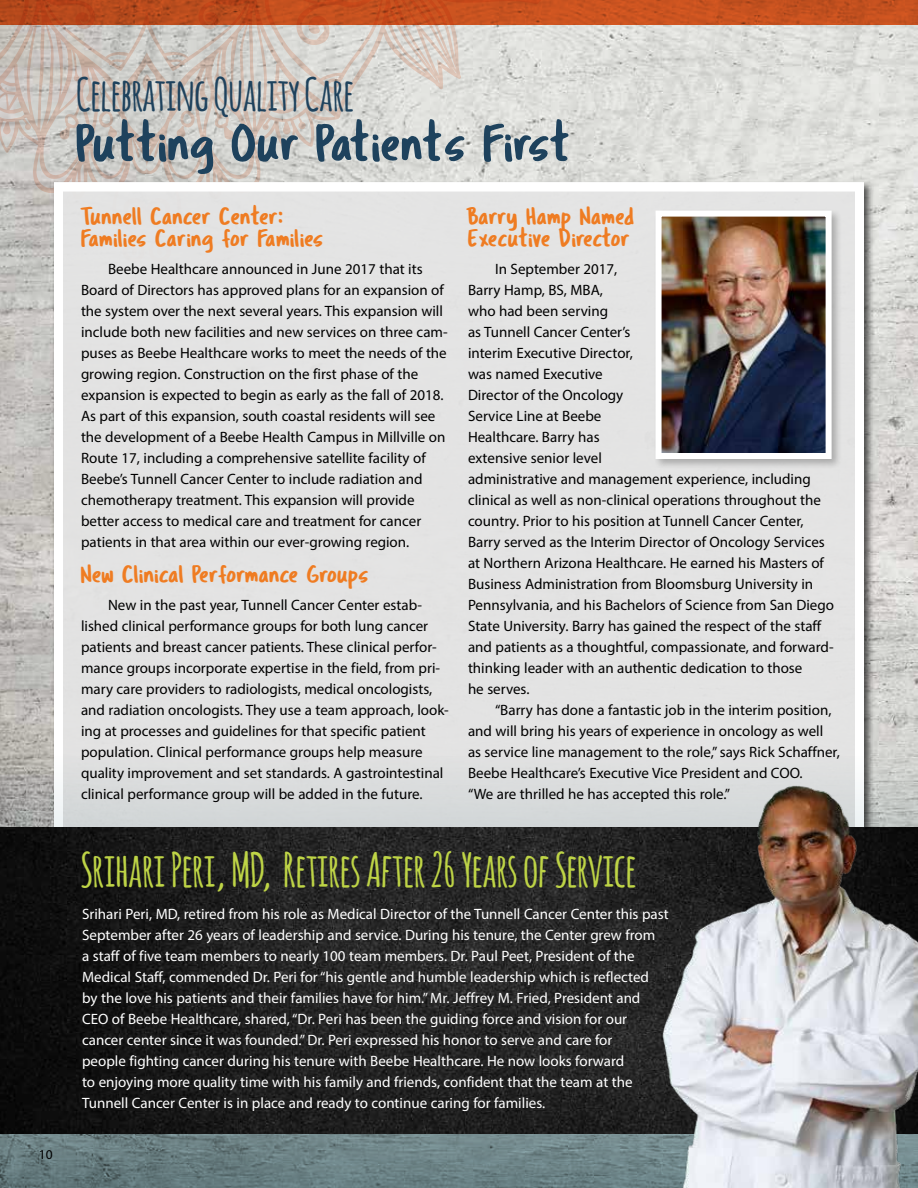
<style>
.page{position:relative;width:918px;height:1188px;background:#fff}
.page>*{position:absolute;margin:0;border:0;box-sizing:border-box;transform-origin:0 0}
.t1{font:54px "Tragic Marker";color:#1e425d}
.t2{font:700 46.5px "Amatic";color:#bed446}
.t3{font:700 45px "Amatic";color:#1e425d}
.t4{font:25.5px/22.5px "Tragic Marker";color:#ef7c22}
.t5{font:15px/21px "Myriad Pro";color:#000}
.t6{font:15px/21px "Myriad Pro";color:#fff}
.t7{font:13.5px "Myriad Pro";color:#000}
</style>
<div class="page">
<img style="left:0;top:24px;width:918px;height:732px">
<svg style="left:443px;top:24px;width:312px;height:56px;background:#dcdad5"></svg>
<svg style="left:0;top:24px;width:147px;height:241px;background:#c8bfb9"></svg>
<svg style="left:147px;top:24px;width:296px;height:156px;background:#d4cec8"></svg>
<svg style="left:175px;top:86px;width:24px;height:52px"></svg>
<svg style="left:0;top:0;width:918px;height:24px;background:#c14e1d"></svg>
<div style="left:54px;top:183px;width:810px;height:735px;background:#e3e3e3"></div>
<div style="left:54px;top:183px;width:810px;height:775px;border:9px solid #fff"></div>
<svg style="left:0;top:756px;width:918px;height:432px"></svg>
<img style="left:0;top:827px;width:637px;height:307px">
<img style="left:637px;top:760px;width:281px;height:428px">
<div style="left:653px;top:208px;width:189px;height:262px;background:#000;opacity:.25"></div>
<img style="left:663px;top:218px;width:162px;height:234px">
<div style="left:656px;top:211px;width:176px;height:248px;border:6px solid #fff"></div>
<p class="t7" style="left:39px;top:1146px;width:15px">10</p>
<h3 class="t3" style="left:76px;top:62px;width:279px">Celebrating Quality Care</h3>
<h1 class="t1" style="left:76px;top:110px;width:497px">Putting Our Patients First</h1>
<h3 class="t4" style="left:81px;top:204px;width:245px">Tunnell Cancer Center:<br>Families Caring for Families</h3>
<p class="t5" style="left:81px;top:258px;width:368px;text-indent:27px">Beebe Healthcare announced in June 2017 that its Board of Directors has approved plans for an expansion of the system over the next several years. This expansion will include both new facilities and new services on three cam&shy;puses as Beebe Healthcare works to meet the needs of the growing region. Construction on the first phase of the expansion is expected to begin as early as the fall of 2018.<br>As part of this expansion, south coastal residents will see the development of a Beebe Health Campus in Millville on Route 17, including a comprehensive satellite facility of Beebe’s Tunnell Cancer Center to include radiation and chemotherapy treatment. This expansion will provide better access to medical care and treatment for cancer patients in that area within our ever-growing region.</p>
<h3 class="t4" style="left:81px;top:563px;width:290px">New Clinical Performance Groups</h3>
<p class="t5" style="left:81px;top:594px;width:369px;text-indent:27px">New in the past year, Tunnell Cancer Center estab&shy;lished clinical performance groups for both lung cancer patients and breast cancer patients. These clinical perfor&shy;mance groups incorporate expertise in the field, from pri&shy;mary care providers to radiologists, medical oncologists, and radiation oncologists. They use a team approach, look&shy;ing at processes and guidelines for that specific patient population. Clinical performance groups help measure quality improvement and set standards. A gastrointestinal clinical performance group will be added in the future.</p>
<h3 class="t4" style="left:468px;top:204px;width:168px">Barry Hamp Named<br>Executive Director</h3>
<p class="t5" style="left:468px;top:258px;width:367px;text-indent:27px">In September 2017,<br>Barry Hamp, BS, MBA,<br>who had been serving<br>as Tunnell Cancer Center’s<br>interim Executive Director,<br>was named Executive<br>Director of the Oncology<br>Service Line at Beebe<br>Healthcare. Barry has<br>extensive senior level<br>administrative and management experience, including clinical as well as non-clinical operations throughout the country. Prior to his position at Tunnell Cancer Center, Barry served as the Interim Director of Oncology Services at Northern Arizona Healthcare. He earned his Masters of Business Administration from Bloomsburg University in Pennsylvania, and his Bachelors of Science from San Diego State University. Barry has gained the respect of the staff and patients as a thoughtful, compassionate, and forward&shy;thinking leader with an authentic dedication to those<br>he serves.</p>
<p class="t5" style="left:468px;top:699px;width:373px;text-indent:27px">“Barry has done a fantastic job in the interim position, and will bring his years of experience in oncology as well as service line management to the role,” says Rick Schaffner, Beebe Healthcare’s Executive Vice President and COO.<br>“We are thrilled he has accepted this role.”</p>
<h2 class="t2" style="left:81px;top:837px;width:557px">Srihari Peri, MD, Retires After 26 Years of Service</h2>
<p class="t6" style="left:82px;top:903px;width:588px">Srihari Peri, MD, retired from his role as Medical Director of the Tunnell Cancer Center this past September after 26 years of leadership and service. During his tenure, the Center grew from<br>a staff of five team members to nearly 100 team members. Dr. Paul Peet, President of the Medical Staff, commended Dr. Peri for “his gentle and humble leadership which is reflected<br>by the love his patients and their families have for him.” Mr. Jeffrey M. Fried, President and CEO of Beebe Healthcare, shared, “Dr. Peri has been the guiding force and vision for our cancer center since it was founded.” Dr. Peri expressed his honor to serve and care for<br>people fighting cancer during his tenure with Beebe Healthcare. He now looks forward<br>to enjoying more quality time with his family and friends, confident that the team at the Tunnell Cancer Center is in place and ready to continue caring for families.</p>
</div>
